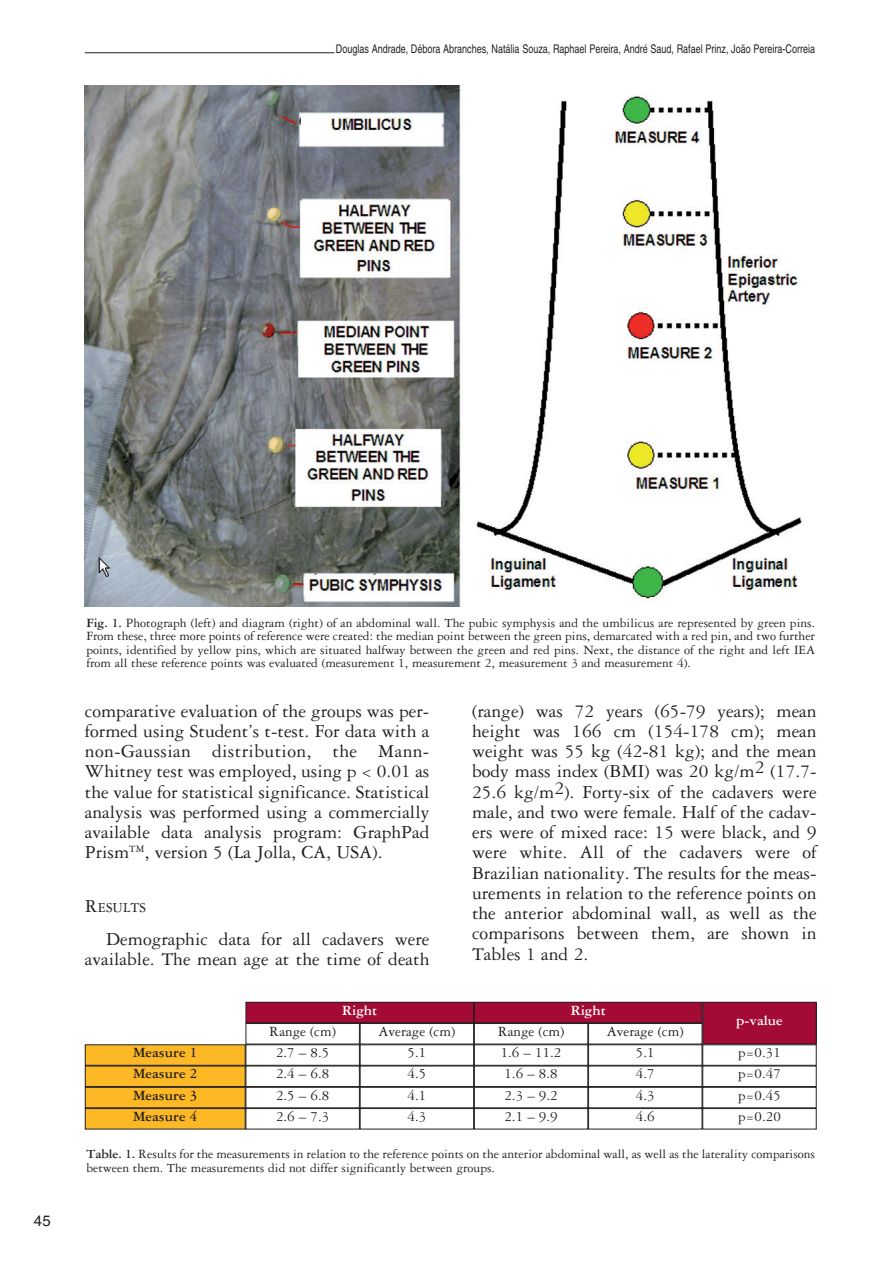
<style>
.page{position:relative;width:893px;height:1263px;background:#fff}
.page>*{position:absolute;margin:0;border:0;box-sizing:border-box;transform-origin:0 0}
.t1{font:19.5px/20.2px "Garamond 3 LT Std";color:#231f20;text-align:justify}
.t2{font:15px/21.3px "Garamond 3 LT Std";color:#231f20;text-align:center}
.t3{font:700 15px "Garamond 3 LT Std";color:#231f20}
.t4{font:700 15px "Garamond 3 LT Std";color:#fff}
.t5{font:15px "Helvetica";color:#231f20}
.t6{font:14.7px "Garamond 3 LT Std";color:#231f20}
.t7{font:13.5px/13.5px "Garamond 3 LT Std";color:#231f20;text-align:justify}
.t8{font:12px "Helvetica LT Std";color:#231f20;scale:.75 1}
.s1{font-weight:700}
.s2{font-size:19.5px}
</style>
<div class="page">
<hr style="left:85px;top:52px;width:249px;height:1px;background:#231f20">
<img style="left:85px;top:85px;width:717px;height:521px">
<div style="left:245px;top:1023px;width:115px;height:21px;border:1px solid #231f20"></div>
<div style="left:360px;top:1023px;width:114px;height:21px;border:1px solid #231f20"></div>
<div style="left:85px;top:1045px;width:160px;height:20px;background:#fcb825"></div>
<div style="left:85px;top:1044px;width:160px;height:22px;border:1px solid #231f20"></div>
<div style="left:245px;top:1044px;width:115px;height:22px;border:1px solid #231f20"></div>
<div style="left:474px;top:1044px;width:114px;height:22px;border:1px solid #231f20"></div>
<div style="left:360px;top:1044px;width:114px;height:22px;border:1px solid #231f20"></div>
<div style="left:702px;top:1044px;width:114px;height:22px;border:1px solid #231f20"></div>
<div style="left:246px;top:1002px;width:227px;height:21px;background:#a30a34"></div>
<div style="left:245px;top:1002px;width:229px;height:21px;border:1px solid #231f20"></div>
<div style="left:474px;top:1023px;width:114px;height:21px;border:1px solid #231f20"></div>
<div style="left:588px;top:1023px;width:114px;height:21px;border:1px solid #231f20"></div>
<div style="left:588px;top:1044px;width:114px;height:22px;border:1px solid #231f20"></div>
<div style="left:85px;top:1066px;width:160px;height:21px;background:#fcb825"></div>
<div style="left:85px;top:1066px;width:160px;height:21px;border:1px solid #231f20"></div>
<div style="left:245px;top:1066px;width:115px;height:21px;border:1px solid #231f20"></div>
<div style="left:474px;top:1066px;width:114px;height:21px;border:1px solid #231f20"></div>
<div style="left:360px;top:1066px;width:114px;height:21px;border:1px solid #231f20"></div>
<div style="left:702px;top:1066px;width:114px;height:21px;border:1px solid #231f20"></div>
<div style="left:588px;top:1066px;width:114px;height:21px;border:1px solid #231f20"></div>
<div style="left:85px;top:1087px;width:160px;height:21px;background:#fcb825"></div>
<div style="left:85px;top:1087px;width:160px;height:21px;border:1px solid #231f20"></div>
<div style="left:245px;top:1087px;width:115px;height:21px;border:1px solid #231f20"></div>
<div style="left:474px;top:1087px;width:114px;height:21px;border:1px solid #231f20"></div>
<div style="left:360px;top:1087px;width:114px;height:21px;border:1px solid #231f20"></div>
<div style="left:702px;top:1087px;width:114px;height:21px;border:1px solid #231f20"></div>
<div style="left:588px;top:1087px;width:114px;height:21px;border:1px solid #231f20"></div>
<div style="left:85px;top:1109px;width:160px;height:20px;background:#fcb825"></div>
<div style="left:85px;top:1108px;width:160px;height:21px;border:1px solid #231f20"></div>
<div style="left:245px;top:1108px;width:115px;height:21px;border:1px solid #231f20"></div>
<div style="left:474px;top:1108px;width:114px;height:21px;border:1px solid #231f20"></div>
<div style="left:360px;top:1108px;width:114px;height:21px;border:1px solid #231f20"></div>
<div style="left:702px;top:1108px;width:114px;height:21px;border:1px solid #231f20"></div>
<div style="left:588px;top:1108px;width:114px;height:21px;border:1px solid #231f20"></div>
<div style="left:474px;top:1002px;width:228px;height:21px;background:#a30a34"></div>
<div style="left:474px;top:1002px;width:228px;height:21px;border:1px solid #231f20"></div>
<div style="left:702px;top:1002px;width:114px;height:42px;background:#a30a34"></div>
<div style="left:702px;top:1002px;width:114px;height:42px;border:1px solid #231f20"></div>
<p class="t8" style="left:336px;top:44px;width:640px">Douglas Andrade, Débora Abranches, Natália Souza, Raphael Pereira, André Saud, Rafael Prinz, João Pereira-Correia</p>
<p class="t5" style="left:34px;top:1216px;width:18px">45</p>
<p class="t7" style="left:86px;top:617px;width:730px"><span class="s1">Fig. 1.</span> Photograph (left) and diagram (right) of an abdominal wall. The pubic symphysis and the umbilicus are represented by green pins.<br>From these, three more points of reference were created: the median point between the green pins, demarcated with a red pin, and two further points, identified by yellow pins, which are situated halfway between the green and red pins. Next, the distance of the right and left IEA from all these reference points was evaluated (measurement 1, measurement 2, measurement 3 and measurement 4).</p>
<p class="t1" style="left:85px;top:702px;width:346px">comparative evaluation of the groups was per&shy;formed using Student’s t-test. For data with a non-Gaussian distribution, the Mann-Whitney test was employed, using p &lt; 0.01 as the value for statistical significance. Statistical analysis was performed using a commercially available data analysis program: GraphPad Prism<sup>TM</sup>, version 5 (La Jolla, CA, USA).</p>
<p class="t6" style="left:85px;top:902px;width:62px"><span class="s2">R</span>ESULTS</p>
<p class="t1" style="left:85px;top:931px;width:346px;text-align:right">Demographic data for all cadavers were available. The mean age at the time of death</p>
<p class="t1" style="left:472px;top:702px;width:346px">(range) was 72 years (65-79 years); mean height was 166 cm (154-178 cm); mean weight was 55 kg (42-81 kg); and the mean body mass index (BMI) was 20 kg/m2 (17.7- 25.6 kg/m2). Forty-six of the cadavers were male, and two were female. Half of the cadav&shy;ers were of mixed race: 15 were black, and 9 were white. All of the cadavers were of Brazilian nationality. The results for the meas&shy;urements in relation to the reference points on the anterior abdominal wall, as well as the comparisons between them, are shown in Tables 1 and 2.</p>
<p class="t4" style="left:342px;top:1005px;width:37px">Right</p>
<p class="t4" style="left:570px;top:1005px;width:37px">Right</p>
<p class="t4" style="left:736px;top:1015px;width:48px">p-value</p>
<p class="t2" style="left:269px;top:1022px;width:68px">Range (cm)</p>
<p class="t2" style="left:378px;top:1022px;width:78px">Average (cm)</p>
<p class="t2" style="left:497px;top:1022px;width:68px">Range (cm)</p>
<p class="t2" style="left:607px;top:1022px;width:78px">Average (cm)<br>5.1</p>
<p class="t3" style="left:133px;top:1047px;width:66px">Measure 1</p>
<p class="t2" style="left:276px;top:1043px;width:55px">2.7 – 8.5</p>
<p class="t2" style="left:407px;top:1043px;width:20px">5.1</p>
<p class="t2" style="left:500px;top:1043px;width:62px">1.6 – 11.2</p>
<p class="t2" style="left:738px;top:1043px;width:44px">p=0.31</p>
<p class="t3" style="left:133px;top:1069px;width:66px">Measure 2</p>
<p class="t2" style="left:276px;top:1065px;width:55px">2.4 – 6.8</p>
<p class="t2" style="left:407px;top:1065px;width:20px">4.5</p>
<p class="t2" style="left:504px;top:1065px;width:55px">1.6 – 8.8</p>
<p class="t2" style="left:636px;top:1065px;width:20px">4.7</p>
<p class="t2" style="left:738px;top:1065px;width:44px">p=0.47</p>
<p class="t3" style="left:133px;top:1090px;width:66px">Measure 3</p>
<p class="t2" style="left:276px;top:1086px;width:55px">2.5 – 6.8</p>
<p class="t2" style="left:407px;top:1086px;width:20px">4.1</p>
<p class="t2" style="left:504px;top:1086px;width:55px">2.3 – 9.2</p>
<p class="t2" style="left:636px;top:1086px;width:20px">4.3</p>
<p class="t2" style="left:738px;top:1086px;width:44px">p=0.45</p>
<p class="t3" style="left:133px;top:1111px;width:66px">Measure 4</p>
<p class="t2" style="left:276px;top:1107px;width:55px">2.6 – 7.3</p>
<p class="t2" style="left:407px;top:1107px;width:20px">4.3</p>
<p class="t2" style="left:504px;top:1107px;width:55px">2.1 – 9.9</p>
<p class="t2" style="left:636px;top:1107px;width:20px">4.6</p>
<p class="t2" style="left:738px;top:1107px;width:44px">p=0.20</p>
<p class="t7" style="left:86px;top:1149px;width:730px"><span class="s1">Table. 1.</span> Results for the measurements in relation to the reference points on the anterior abdominal wall, as well as the laterality comparisons between them. The measurements did not differ significantly between groups.</p>
</div>
